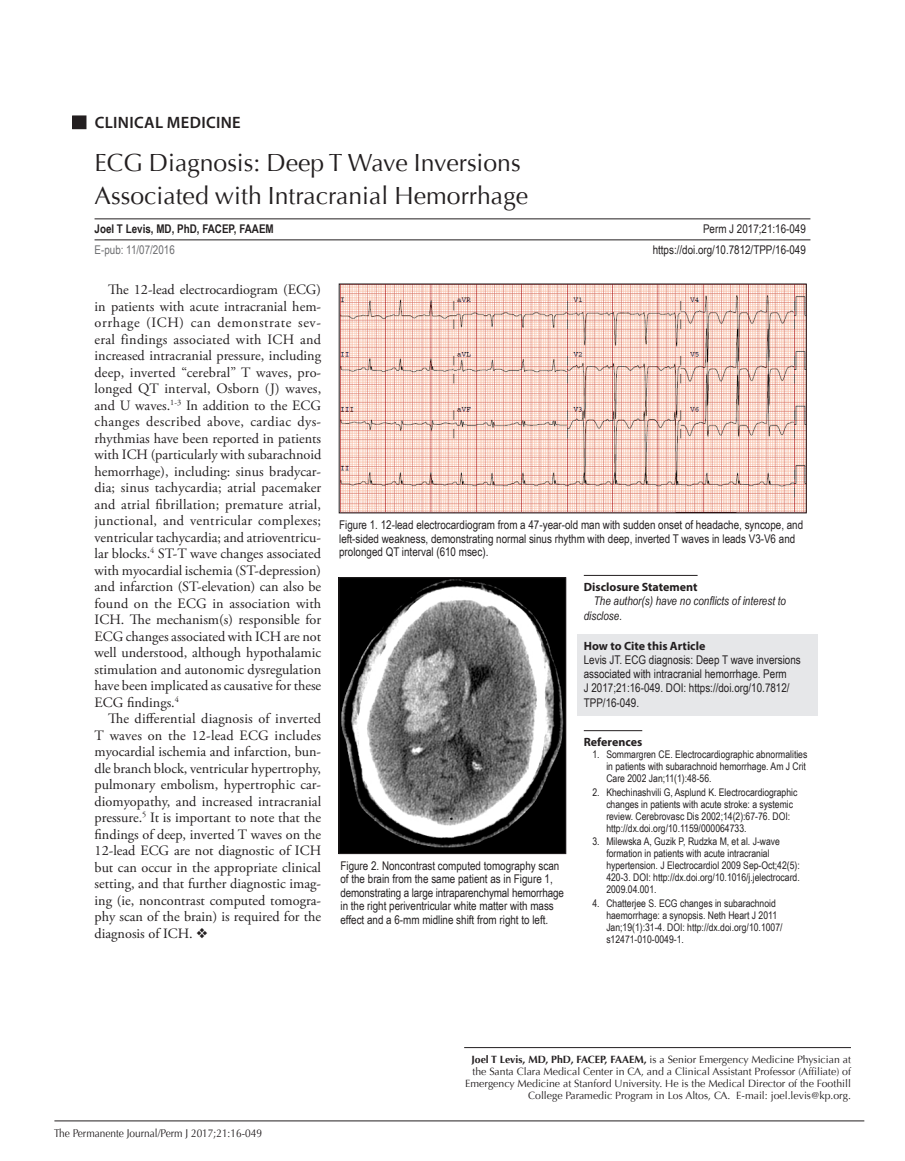
<style>
.page{position:relative;width:905px;height:1161px;background:#fff}
.page>*{position:absolute;margin:0;border:0;box-sizing:border-box;transform-origin:0 0}
.Title{font:24.75px/33px "Optima";color:#231f20}
.t1{font:600 16.5px "Myriad Pro";letter-spacing:.02em;color:#231f20}
.BT{font:14.25px/16.5px "Adobe Garamond Pro";color:#231f20;text-align:justify}
.Caption{font:12px/13.5px "Arial Narrow";color:#231f20}
.How_to_Cite_text{font:12px/14.2px "Arial Narrow";color:#231f20}
.acknowledgment{font:italic 12px/14.2px "Arial Narrow";color:#231f20}
.DOI{font:12px "Arial Narrow";color:#231f20}
.Author{font:700 12px "Arial Narrow";color:#231f20}
.Reference_Head{font:700 12px "Myriad Pro";color:#231f20}
.How_to_Cite_Head{font:700 12px "Myriad Pro";color:#231f20}
.Author-2{font:12px "Arial Narrow";color:#231f20}
.DOI-2{font:12px "Arial Narrow";color:#6c6d70}
.footer{font:11.25px "Optima";color:#231f20;scale:.9 1}
.Reference{font:10.5px/12px "Arial Narrow";color:#231f20}
.t2{font:10.5px/12px "Optima";color:#231f20;text-align:right}
.s1{font-weight:700}
</style>
<div class="page">
<hr style="left:54px;top:1121px;width:810px;height:1px;background:#231f20">
<div style="left:73px;top:116px;width:13px;height:13px;background:#231f20"></div>
<div style="left:72px;top:116px;width:14px;height:13px;border:1px solid #231f20"></div>
<hr style="left:94px;top:218px;width:716px;height:1px;background:#231f20">
<hr style="left:94px;top:239px;width:716px;height:1px;background:#231f20">
<hr style="left:584px;top:575px;width:113px;height:1px;background:#231f20">
<div style="left:577px;top:634px;width:240px;height:25px;background:#e6e7e9"></div>
<div style="left:577px;top:649px;width:240px;height:67px;background:#e6e7e9"></div>
<hr style="left:584px;top:730px;width:58px;height:1px;background:#231f20">
<hr style="left:464px;top:1047px;width:386px;height:1px;background:#231f20">
<img style="left:341px;top:286px;width:463px;height:225px">
<img style="left:340px;top:579px;width:224px;height:273px">
<div style="left:338px;top:577px;width:228px;height:277px;border:1px solid #231f20"></div>
<p class="t1" style="left:95px;top:112px;width:147px">CLINICAL MEDICINE</p>
<p class="Title" style="left:94px;top:147px;width:435px">ECG Diagnosis: Deep T Wave Inversions<br>Associated with Intracranial Hemorrhage</p>
<p class="Author" style="left:94px;top:219px;width:181px">Joel T Levis, MD, PhD, FACEP, FAAEM</p>
<p class="Author-2" style="left:703px;top:220px;width:104px">Perm J 2017;21:16-049</p>
<p class="DOI-2" style="left:94px;top:241px;width:82px">E-pub: 11/07/2016</p>
<p class="DOI" style="left:652px;top:241px;width:155px">https://doi.org/10.7812/TPP/16-049</p>
<p class="BT" style="left:94px;top:282px;width:228px;text-indent:14px">The 12-lead electrocardiogram (ECG) in patients with acute intracranial hem&shy;orrhage (ICH) can demonstrate sev&shy;eral findings associated with ICH and increased intracranial pressure, including deep, inverted “cerebral” T waves, pro&shy;longed QT interval, Osborn (J) waves, and U waves.<sup>1-3</sup> In addition to the ECG changes described above, cardiac dys&shy;rhythmias have been reported in patients with ICH (particularly with subarachnoid hemorrhage), including: sinus bradycar&shy;dia; sinus tachycardia; atrial pacemaker and atrial fibrillation; premature atrial, junctional, and ventricular complexes; ventricular tachycardia; and atrioventricu&shy;lar blocks.<sup>4</sup> ST-T wave changes associated with myocardial ischemia (ST-depression) and infarction (ST-elevation) can also be found on the ECG in association with ICH. The mechanism(s) responsible for ECG changes associated with ICH are not well understood, although hypothalamic stimulation and autonomic dysregulation have been implicated as causative for these ECG findings.<sup>4</sup></p>
<p class="BT" style="left:94px;top:711px;width:228px;text-indent:14px">The differential diagnosis of inverted T waves on the 12-lead ECG includes myocardial ischemia and infarction, bun&shy;dle branch block, ventricular hypertrophy, pulmonary embolism, hypertrophic car&shy;diomyopathy, and increased intracranial pressure.<sup>5</sup> It is important to note that the findings of deep, inverted T waves on the 12-lead ECG are not diagnostic of ICH but can occur in the appropriate clinical setting, and that further diagnostic imag&shy;ing (ie, noncontrast computed tomogra&shy;phy scan of the brain) is required for the diagnosis of ICH. ❖</p>
<p class="Caption" style="left:339px;top:518px;width:465px">Figure 1. 12-lead electrocardiogram from a 47-year-old man with sudden onset of headache, syncope, and left-sided weakness, demonstrating normal sinus rhythm with deep, inverted T waves in leads V3-V6 and prolonged QT interval (610 msec).</p>
<p class="Reference_Head" style="left:584px;top:579px;width:115px">Disclosure Statement</p>
<p class="acknowledgment" style="left:584px;top:594px;width:204px;text-indent:10px">The author(s) have no conflicts of interest to disclose.</p>
<p class="How_to_Cite_Head" style="left:584px;top:638px;width:123px">How to Cite this Article</p>
<p class="How_to_Cite_text" style="left:584px;top:652px;width:218px">Levis JT. ECG diagnosis: Deep T wave inversions associated with intracranial hemorrhage. Perm<br>J 2017;21:16-049. DOI: https://doi.org/10.7812/ TPP/16-049.</p>
<p class="Reference_Head" style="left:584px;top:735px;width:60px">References</p>
<p class="Reference" style="left:606px;top:748px;width:202px;text-indent:-14px">1. Sommargren CE. Electrocardiographic abnormalities in patients with subarachnoid hemorrhage. Am J Crit<br>Care 2002 Jan;11(1):48-56.</p>
<p class="Reference" style="left:606px;top:786px;width:192px;text-indent:-14px">2. Khechinashvili G, Asplund K. Electrocardiographic changes in patients with acute stroke: a systemic review. Cerebrovasc Dis 2002;14(2):67-76. DOI: http://dx.doi.org/10.1159/000064733.</p>
<p class="Reference" style="left:606px;top:835px;width:195px;text-indent:-14px">3. Milewska A, Guzik P, Rudzka M, et al. J-wave formation in patients with acute intracranial hypertension. J Electrocardiol 2009 Sep-Oct;42(5):<br>420-3. DOI: http://dx.doi.org/10.1016/j.jelectrocard.<br>2009.04.001.</p>
<p class="Reference" style="left:606px;top:897px;width:178px;text-indent:-14px">4. Chatterjee S. ECG changes in subarachnoid haemorrhage: a synopsis. Neth Heart J 2011<br>Jan;19(1):31-4. DOI: http://dx.doi.org/10.1007/ s12471-010-0049-1.</p>
<p class="Caption" style="left:340px;top:859px;width:225px">Figure 2. Noncontrast computed tomography scan of the brain from the same patient as in Figure 1, demonstrating a large intraparenchymal hemorrhage in the right periventricular white matter with mass effect and a 6-mm midline shift from right to left.</p>
<p class="footer" style="left:54px;top:1127px;width:232px">The Permanente Journal/Perm J 2017;21:16-049</p>
<p class="t2" style="left:465px;top:1053px;width:387px"><span class="s1">Joel T Levis, MD, PhD, FACEP, FAAEM,</span> is a Senior Emergency Medicine Physician at the Santa Clara Medical Center in CA, and a Clinical Assistant Professor (Affiliate) of Emergency Medicine at Stanford University. He is the Medical Director of the Foothill College Paramedic Program in Los Altos, CA. E-mail: joel.levis@kp.org.</p>
</div>
